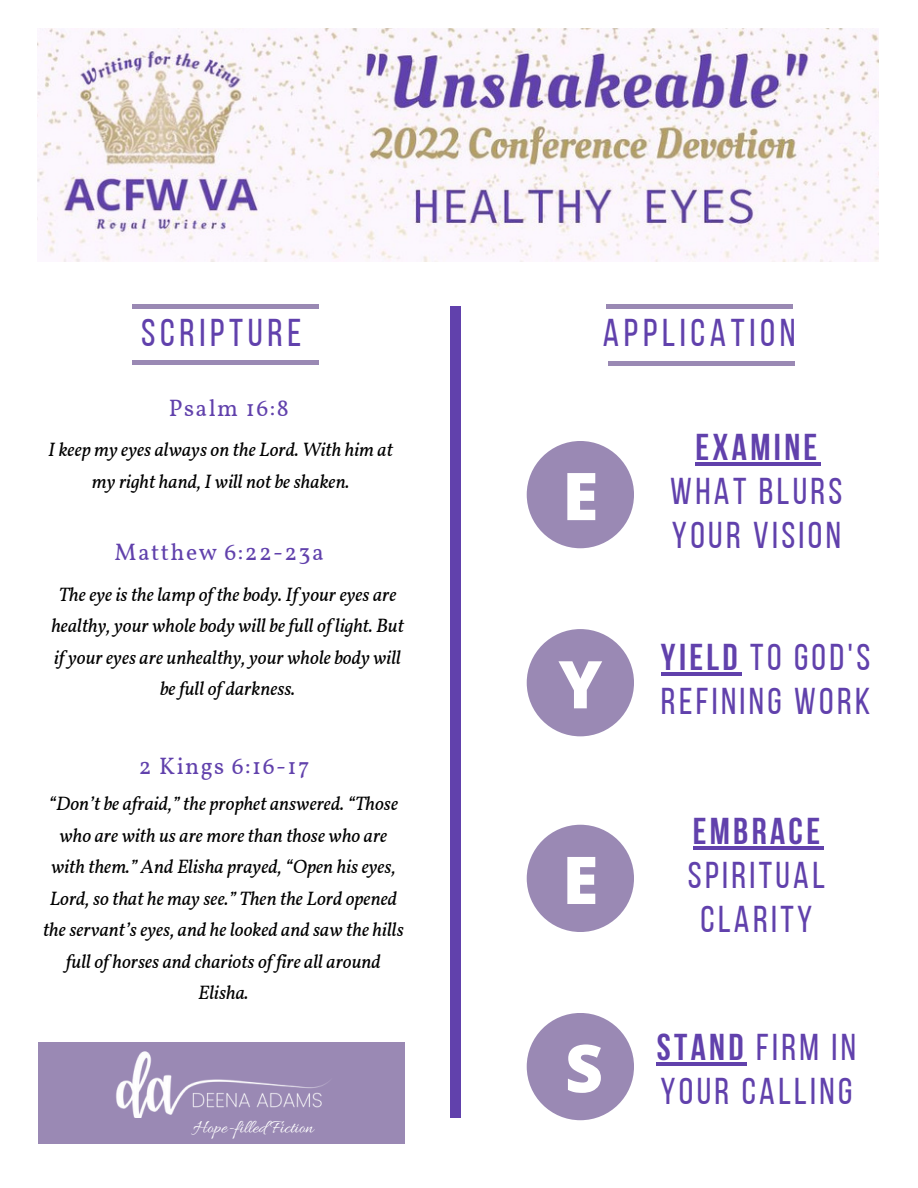
<style>
.page{position:relative;width:918px;height:1188px;background:#fff}
.page>*{position:absolute;margin:0;border:0;box-sizing:border-box;transform-origin:0 0}
.t1{font:800 66px "Open Sans";color:#fff}
.t2{font:38.7px "Bebas Neue";letter-spacing:.12em;color:#6141ac}
.t3{font:37.2px/43.8px "Bebas Neue";letter-spacing:.09em;color:#6141ac}
.t4{font:700 37.2px "Bebas Neue";letter-spacing:.09em;color:#6141ac}
.t5{font:23.7px "Vollkorn";letter-spacing:.06em;color:#6141ac}
.t6{font:italic 19.35px/31.5px "Vollkorn";color:#000;text-align:center}
.t7{font:19.05px "Allura";color:#fff}
.s1{font-weight:700}
</style>
<div class="page">
<div style="left:606px;top:304px;width:187px;height:5px;background:#9a89b4"></div>
<div style="left:608px;top:361px;width:187px;height:5px;background:#9a89b4"></div>
<div style="left:132px;top:304px;width:186px;height:5px;background:#9a89b4"></div>
<div style="left:132px;top:360px;width:186px;height:5px;background:#9a89b4"></div>
<div style="left:38px;top:1042px;width:366px;height:101px;background:#9a89b4"></div>
<img style="left:116px;top:1051px;width:213px;height:66px">
<div style="left:451px;top:306px;width:10px;height:812px;background:#6141ac"></div>
<div style="left:527px;top:629px;width:107px;height:107px;background:#9a89b4;border-radius:50%"></div>
<hr style="left:661px;top:673px;width:80px;height:3px;background:#6141ac">
<div style="left:527px;top:441px;width:107px;height:107px;background:#9a89b4;border-radius:50%"></div>
<hr style="left:695px;top:463px;width:126px;height:3px;background:#6141ac">
<div style="left:527px;top:825px;width:107px;height:107px;background:#9a89b4;border-radius:50%"></div>
<hr style="left:693px;top:846px;width:130px;height:4px;background:#6141ac">
<div style="left:527px;top:1013px;width:107px;height:107px;background:#9a89b4;border-radius:50%"></div>
<hr style="left:657px;top:1062px;width:90px;height:4px;background:#6141ac">
<img style="left:38px;top:28px;width:840px;height:234px">
<h2 class="t2" style="left:141px;top:317px;width:162px">SCRIPTURE</h2>
<p class="t5" style="left:169px;top:393px;width:121px">Psalm 16:8</p>
<p class="t6" style="left:48px;top:436px;width:346px">I keep my eyes always on the Lord. With him at my right hand, I will not be shaken.</p>
<p class="t5" style="left:115px;top:537px;width:211px">Matthew 6:22-23a</p>
<p class="t6" style="left:51px;top:580px;width:354px">The eye is the lamp of the body. If your eyes are healthy, your whole body will befull of light. But if your eyes are unhealthy, your whole body will befull of darkness.</p>
<p class="t5" style="left:139px;top:752px;width:172px">2 Kings 6:16-17</p>
<p class="t6" style="left:43px;top:790px;width:362px">“Don’t be afraid,” the prophet answered. “Those who are with us are more than those who are with them.” And Elisha prayed, “Open his eyes, Lord, so that he may see.” Then the Lord opened the servant’s eyes, and he looked and saw the hills full of horses and chariots of fire all around Elisha.</p>
<p class="t7" style="left:193px;top:1116px;width:122px">Hope-filled Fiction</p>
<h2 class="t2" style="left:603px;top:317px;width:194px">APPLICATION</h2>
<h1 class="t1" style="left:562px;top:450px;width:38px">E</h1>
<h3 class="t4" style="left:695px;top:432px;width:123px">EXAMINE</h3>
<h3 class="t3" style="left:670px;top:473px;width:174px">WHAT BLURS<br>YOUR VISION</h3>
<h1 class="t1" style="left:558px;top:638px;width:45px">Y</h1>
<h1 class="t1" style="left:562px;top:834px;width:38px">E</h1>
<h3 class="t3" style="left:661px;top:639px;width:211px"><span class="s1">YIELD</span> TO GOD'S<br>REFINING WORK</h3>
<h3 class="t4" style="left:693px;top:816px;width:129px">EMBRACE</h3>
<h3 class="t3" style="left:688px;top:857px;width:139px;text-align:center">SPIRITUAL<br>CLARITY</h3>
<h1 class="t1" style="left:565px;top:1022px;width:40px">S</h1>
<h3 class="t3" style="left:657px;top:1029px;width:201px"><span class="s1">STAND</span> FIRM IN<br>YOUR CALLING</h3>
</div>
